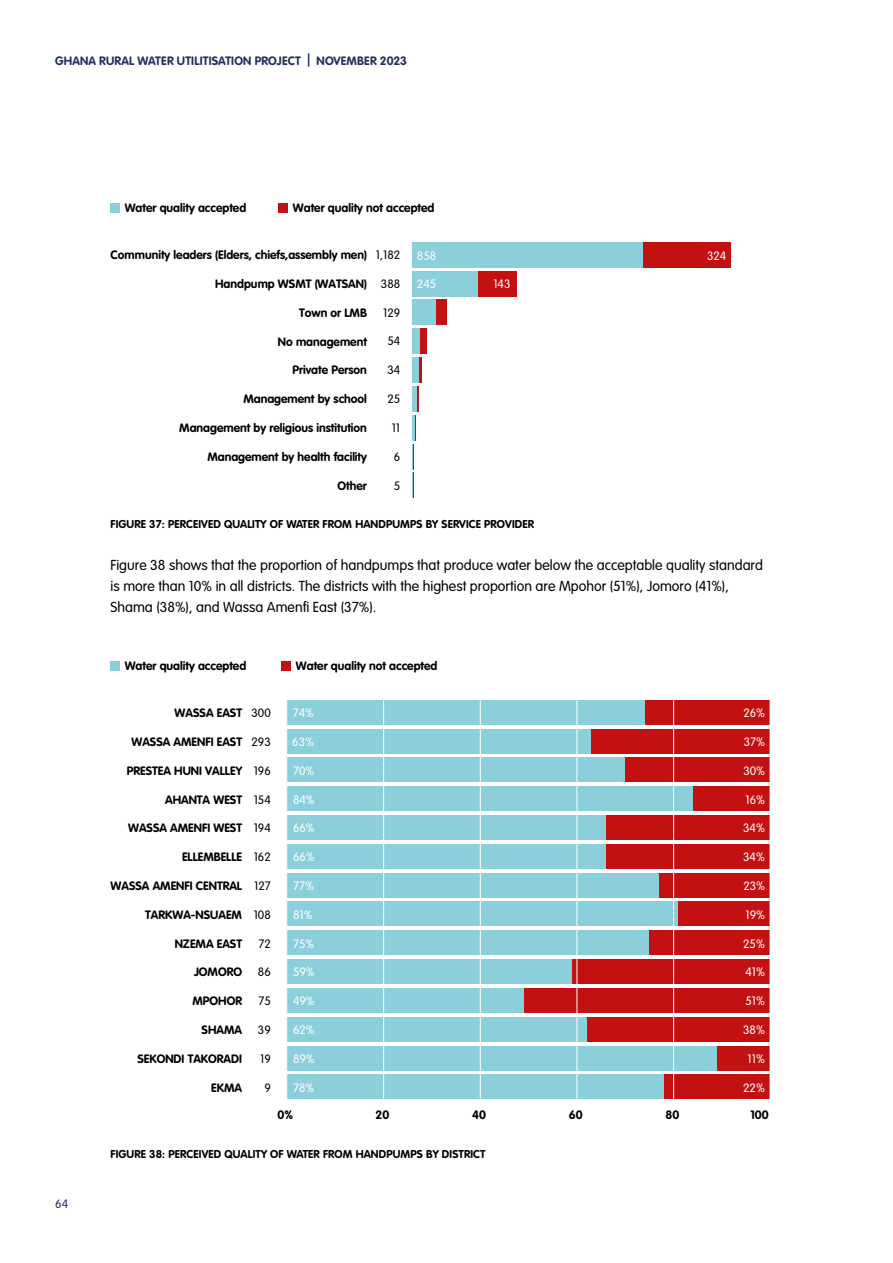
<style>
.page{position:relative;width:893px;height:1263px;background:#fff}
.page>*{position:absolute;margin:0;border:0;box-sizing:border-box;transform-origin:0 0}
.body{font:300 14.25px/21px "VAG Rounded Std";color:#000}
.t1{font:700 12px "VAG Rounded Std";color:#000}
.t2{font:300 12px "VAG Rounded Std";color:#fff}
.t3{font:300 12px "VAG Rounded Std";color:#000}
.t4{font:700 12px "VAG Rounded Std";letter-spacing:.015em;color:#233060}
.t5{font:300 12px "VAG Rounded Std";color:#233060}
.bijschriften{font:700 11.25px "VAG Rounded Std";letter-spacing:.01em;color:#000}
</style>
<div class="page">
<div style="left:111px;top:203px;width:9px;height:10px;background:#8acfda"></div>
<div style="left:279px;top:203px;width:9px;height:10px;background:#c31011"></div>
<div style="left:412px;top:242px;width:231px;height:25px;background:#8acfda"></div>
<div style="left:643px;top:242px;width:88px;height:25px;background:#c31011"></div>
<div style="left:412px;top:271px;width:66px;height:25px;background:#8acfda"></div>
<div style="left:478px;top:271px;width:39px;height:25px;background:#c31011"></div>
<div style="left:412px;top:300px;width:24px;height:25px;background:#8acfda"></div>
<div style="left:436px;top:300px;width:11px;height:25px;background:#c31011"></div>
<div style="left:412px;top:329px;width:9px;height:25px;background:#8acfda"></div>
<div style="left:421px;top:329px;width:6px;height:25px;background:#c31011"></div>
<div style="left:412px;top:358px;width:7px;height:25px;background:#8acfda"></div>
<hr style="left:419px;top:358px;width:2px;height:25px;background:#c31011">
<div style="left:412px;top:386px;width:5px;height:25px;background:#8acfda"></div>
<hr style="left:417px;top:386px;width:2px;height:25px;background:#c31011">
<svg style="left:412px;top:415px;width:4px;height:83px"></svg>
<div style="left:287px;top:700px;width:482px;height:24px;background:#c31011"></div>
<div style="left:287px;top:729px;width:482px;height:24px;background:#c31011"></div>
<div style="left:287px;top:758px;width:482px;height:24px;background:#c31011"></div>
<div style="left:287px;top:787px;width:482px;height:24px;background:#c31011"></div>
<div style="left:287px;top:815px;width:482px;height:24px;background:#c31011"></div>
<div style="left:287px;top:844px;width:482px;height:24px;background:#c31011"></div>
<div style="left:287px;top:873px;width:482px;height:24px;background:#c31011"></div>
<div style="left:287px;top:902px;width:482px;height:24px;background:#c31011"></div>
<div style="left:287px;top:931px;width:482px;height:24px;background:#c31011"></div>
<div style="left:287px;top:959px;width:482px;height:24px;background:#c31011"></div>
<div style="left:287px;top:988px;width:482px;height:24px;background:#c31011"></div>
<div style="left:287px;top:1017px;width:482px;height:24px;background:#c31011"></div>
<div style="left:287px;top:1046px;width:482px;height:24px;background:#c31011"></div>
<div style="left:287px;top:1075px;width:482px;height:24px;background:#c31011"></div>
<div style="left:111px;top:661px;width:9px;height:10px;background:#8acfda"></div>
<div style="left:282px;top:661px;width:9px;height:10px;background:#c31011"></div>
<div style="left:287px;top:700px;width:357px;height:24px;background:#8acfda"></div>
<div style="left:287px;top:729px;width:304px;height:24px;background:#8acfda"></div>
<div style="left:287px;top:758px;width:338px;height:24px;background:#8acfda"></div>
<div style="left:287px;top:787px;width:405px;height:24px;background:#8acfda"></div>
<div style="left:287px;top:815px;width:318px;height:24px;background:#8acfda"></div>
<div style="left:287px;top:844px;width:318px;height:24px;background:#8acfda"></div>
<div style="left:287px;top:873px;width:371px;height:24px;background:#8acfda"></div>
<div style="left:287px;top:902px;width:391px;height:24px;background:#8acfda"></div>
<div style="left:287px;top:931px;width:362px;height:24px;background:#8acfda"></div>
<div style="left:287px;top:959px;width:285px;height:24px;background:#8acfda"></div>
<div style="left:287px;top:988px;width:236px;height:24px;background:#8acfda"></div>
<div style="left:287px;top:1017px;width:299px;height:24px;background:#8acfda"></div>
<div style="left:287px;top:1046px;width:429px;height:24px;background:#8acfda"></div>
<div style="left:287px;top:1075px;width:376px;height:24px;background:#8acfda"></div>
<hr style="left:286px;top:700px;width:2px;height:399px;background:#fff">
<div style="left:769px;top:700px;width:2px;height:399px;border:1px solid #fff"></div>
<hr style="left:383px;top:700px;width:1px;height:399px;background:#fff">
<hr style="left:480px;top:700px;width:1px;height:399px;background:#fff">
<hr style="left:577px;top:700px;width:1px;height:399px;background:#fff">
<hr style="left:673px;top:700px;width:1px;height:399px;background:#fff">
<p class="t4" style="left:55px;top:53px;width:353px">GHANA RURAL WATER UTILITISATION PROJECT | NOVEMBER 2023</p>
<p class="t1" style="left:125px;top:201px;width:123px">Water quality accepted</p>
<p class="t1" style="left:293px;top:201px;width:143px">Water quality not accepted</p>
<p class="t1" style="left:111px;top:248px;width:258px">Community leaders (Elders, chiefs,assembly men)</p>
<p class="t1" style="left:215px;top:277px;width:153px">Handpump WSMT (WATSAN)</p>
<p class="t1" style="left:299px;top:305px;width:69px">Town or LMB</p>
<p class="t1" style="left:278px;top:334px;width:91px">No management</p>
<p class="t1" style="left:292px;top:363px;width:76px">Private Person</p>
<p class="t1" style="left:243px;top:392px;width:125px">Management by school</p>
<p class="t1" style="left:179px;top:421px;width:189px">Management by religious institution</p>
<p class="t1" style="left:207px;top:449px;width:161px">Management by health facility</p>
<p class="t1" style="left:338px;top:478px;width:31px">Other</p>
<p class="t3" style="left:376px;top:248px;width:26px">1,182</p>
<p class="t3" style="left:381px;top:277px;width:21px">388</p>
<p class="t3" style="left:383px;top:306px;width:19px">129</p>
<p class="t3" style="left:387px;top:334px;width:14px">54</p>
<p class="t3" style="left:387px;top:363px;width:14px">34</p>
<p class="t3" style="left:387px;top:392px;width:14px">25</p>
<p class="t3" style="left:392px;top:421px;width:10px">11</p>
<p class="t3" style="left:394px;top:450px;width:8px">6</p>
<p class="t3" style="left:394px;top:478px;width:8px">5</p>
<p class="t2" style="left:417px;top:249px;width:21px">858</p>
<p class="t2" style="left:707px;top:249px;width:21px">324</p>
<p class="t2" style="left:417px;top:277px;width:21px">245</p>
<p class="t2" style="left:493px;top:277px;width:19px">143</p>
<p class="bijschriften" style="left:111px;top:517px;width:425px">FIGURE 37: PERCEIVED QUALITY OF WATER FROM HANDPUMPS BY SERVICE PROVIDER</p>
<p class="body" style="left:111px;top:555px;width:654px">Figure 38 shows that the proportion of handpumps that produce water below the acceptable quality standard is more than 10% in all districts. The districts with the highest proportion are Mpohor (51%), Jomoro (41%),<br>Shama (38%), and Wassa Amenfi East (37%).</p>
<p class="t1" style="left:125px;top:659px;width:123px">Water quality accepted</p>
<p class="t1" style="left:296px;top:659px;width:143px">Water quality not accepted</p>
<p class="t1" style="left:175px;top:706px;width:69px">WASSA EAST</p>
<p class="t1" style="left:131px;top:735px;width:112px">WASSA AMENFI EAST</p>
<p class="t1" style="left:127px;top:763px;width:117px">PRESTEA HUNI VALLEY</p>
<p class="t1" style="left:165px;top:792px;width:78px">AHANTA WEST</p>
<p class="t1" style="left:128px;top:821px;width:115px">WASSA AMENFI WEST</p>
<p class="t1" style="left:182px;top:850px;width:61px">ELLEMBELLE</p>
<p class="t1" style="left:111px;top:879px;width:133px">WASSA AMENFI CENTRAL</p>
<p class="t1" style="left:145px;top:907px;width:98px">TARKWA-NSUAEM</p>
<p class="t1" style="left:175px;top:936px;width:69px">NZEMA EAST</p>
<p class="t1" style="left:194px;top:965px;width:49px">JOMORO</p>
<p class="t1" style="left:193px;top:994px;width:51px">MPOHOR</p>
<p class="t1" style="left:202px;top:1023px;width:42px">SHAMA</p>
<p class="t1" style="left:137px;top:1051px;width:106px">SEKONDI TAKORADI</p>
<p class="t1" style="left:211px;top:1080px;width:32px">EKMA</p>
<p class="t2" style="left:293px;top:706px;width:23px">74%</p>
<p class="t2" style="left:743px;top:706px;width:23px">26%</p>
<p class="t2" style="left:744px;top:735px;width:23px">37%</p>
<p class="t2" style="left:743px;top:764px;width:23px">30%</p>
<p class="t2" style="left:746px;top:792px;width:21px">16%</p>
<p class="t3" style="left:252px;top:706px;width:21px">300</p>
<p class="t3" style="left:252px;top:735px;width:21px">293</p>
<p class="t3" style="left:254px;top:764px;width:19px">196</p>
<p class="t3" style="left:254px;top:792px;width:19px">154</p>
<p class="t3" style="left:254px;top:821px;width:19px">194</p>
<p class="t3" style="left:254px;top:850px;width:19px">162</p>
<p class="t3" style="left:254px;top:879px;width:18px">127</p>
<p class="t3" style="left:254px;top:908px;width:19px">108</p>
<p class="t3" style="left:258px;top:936px;width:14px">72</p>
<p class="t3" style="left:258px;top:965px;width:14px">86</p>
<p class="t3" style="left:258px;top:994px;width:14px">75</p>
<p class="t3" style="left:258px;top:1023px;width:14px">39</p>
<p class="t3" style="left:260px;top:1052px;width:12px">19</p>
<p class="t3" style="left:264px;top:1080px;width:8px">9</p>
<p class="t2" style="left:292px;top:735px;width:23px">63%</p>
<p class="t2" style="left:293px;top:764px;width:23px">70%</p>
<p class="t2" style="left:293px;top:792px;width:23px">84%</p>
<p class="t2" style="left:293px;top:821px;width:23px">66%</p>
<p class="t2" style="left:743px;top:821px;width:23px">34%</p>
<p class="t2" style="left:293px;top:850px;width:23px">66%</p>
<p class="t2" style="left:743px;top:850px;width:23px">34%</p>
<p class="t2" style="left:293px;top:879px;width:22px">77%</p>
<p class="t2" style="left:743px;top:879px;width:23px">23%</p>
<p class="t2" style="left:293px;top:908px;width:21px">81%</p>
<p class="t2" style="left:746px;top:908px;width:21px">19%</p>
<p class="t2" style="left:293px;top:936px;width:23px">75%</p>
<p class="t2" style="left:743px;top:936px;width:23px">25%</p>
<p class="t2" style="left:293px;top:965px;width:23px">59%</p>
<p class="t2" style="left:745px;top:965px;width:21px">41%</p>
<p class="t2" style="left:745px;top:994px;width:21px">51%</p>
<p class="t2" style="left:743px;top:1023px;width:23px">38%</p>
<p class="t2" style="left:748px;top:1052px;width:19px">11%</p>
<p class="t2" style="left:743px;top:1080px;width:23px">22%</p>
<p class="t2" style="left:293px;top:994px;width:23px">49%</p>
<p class="t2" style="left:293px;top:1023px;width:23px">62%</p>
<p class="t2" style="left:293px;top:1052px;width:23px">89%</p>
<p class="t2" style="left:293px;top:1080px;width:23px">78%</p>
<p class="t1" style="left:278px;top:1108px;width:17px">0%</p>
<p class="t1" style="left:376px;top:1108px;width:15px">20</p>
<p class="t1" style="left:472px;top:1108px;width:15px">40</p>
<p class="t1" style="left:569px;top:1108px;width:15px">60</p>
<p class="t1" style="left:665px;top:1108px;width:15px">80</p>
<p class="t1" style="left:750px;top:1108px;width:20px">100</p>
<p class="t5" style="left:55px;top:1196px;width:15px">64</p>
<p class="bijschriften" style="left:111px;top:1147px;width:377px">FIGURE 38: PERCEIVED QUALITY OF WATER FROM HANDPUMPS BY DISTRICT</p>
</div>
